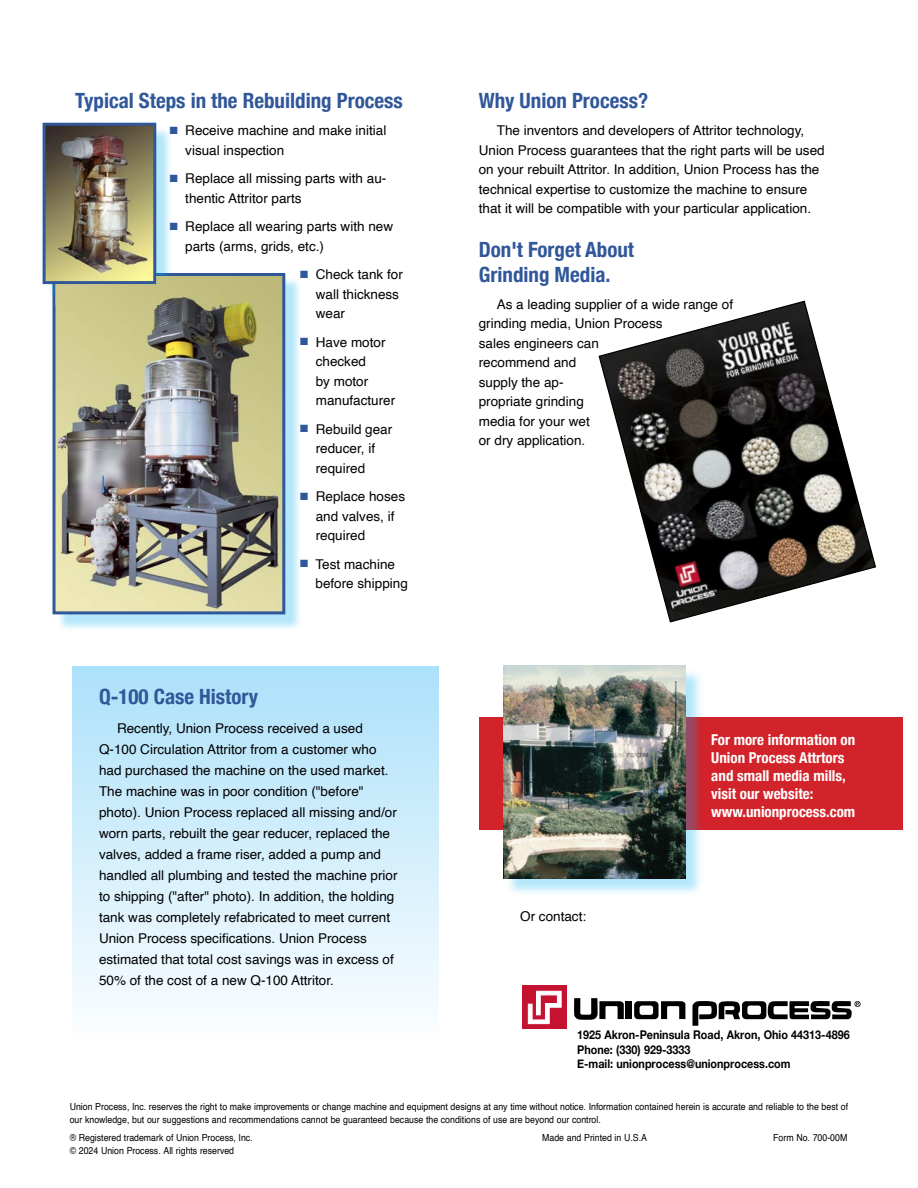
<style>
.page{position:relative;width:918px;height:1188px;background:#fff}
.page>*{position:absolute;margin:0;border:0;box-sizing:border-box;transform-origin:0 0}
.t1{font:700 condensed 21px/25.2px "Helvetica Neue";color:#305799}
.t2{font:700 condensed 15px/18px "Helvetica Neue";color:#fff}
.t3{font:13.5px/19.5px "Helvetica";color:#000}
.t4{font:700 12px/14.4px "Helvetica Neue";color:#000;scale:.9 1}
.t5{font:9.75px/12.8px "Helvetica";color:#000;scale:.9 1}
.s1{color:#305799}
</style>
<div class="page">
<div style="left:57px;top:277px;width:245px;height:354px;background:#00aeef;opacity:.3"></div>
<img style="left:56px;top:277px;width:225px;height:333px">
<div style="left:52px;top:273px;width:233px;height:341px;border:3px solid #305799"></div>
<div style="left:47px;top:127px;width:126px;height:174px;background:#00aeef;opacity:.3"></div>
<img style="left:47px;top:127px;width:105px;height:153px">
<div style="left:43px;top:123px;width:113px;height:161px;border:3px solid #305799"></div>
<img style="left:56px;top:276px;width:126px;height:29px">
<svg style="left:598px;top:300px;width:278px;height:323px"></svg>
<div style="left:72px;top:666px;width:366px;height:376px;background:linear-gradient(to bottom,#ace1fa,#fcfdff)"></div>
<svg style="left:574px;top:998px;width:50px;height:22px"></svg>
<div style="left:522px;top:986px;width:45px;height:43px;background:#c41230"></div>
<svg style="left:528px;top:991px;width:34px;height:33px"></svg>
<div style="left:626px;top:1001px;width:6px;height:18px;background:#000"></div>
<svg style="left:634px;top:1001px;width:51px;height:18px"></svg>
<svg style="left:692px;top:1001px;width:169px;height:25px"></svg>
<div style="left:479px;top:717px;width:424px;height:113px;background:#d2232a"></div>
<div style="left:505px;top:668px;width:200px;height:230px;background:#00aeef;opacity:.3"></div>
<img style="left:503px;top:666px;width:183px;height:213px">
<h1 class="t1" style="left:75px;top:87px;width:329px">Typical Steps in the Rebuilding Process</h1>
<p class="t3" style="left:185px;top:121px;width:203px;text-indent:-15px"><span class="s1">■</span> Receive machine and make initial visual inspection</p>
<p class="t3" style="left:185px;top:169px;width:203px;text-indent:-15px"><span class="s1">■</span> Replace all missing parts with au&shy;thentic Attritor parts</p>
<p class="t3" style="left:185px;top:217px;width:209px;text-indent:-15px"><span class="s1">■</span> Replace all wearing parts with new parts (arms, grids, etc.)</p>
<p class="t3" style="left:316px;top:265px;width:89px;text-indent:-15px"><span class="s1">■</span> Check tank for wall thickness wear</p>
<p class="t3" style="left:316px;top:333px;width:81px;text-indent:-15px"><span class="s1">■</span> Have motor checked<br>by motor manufacturer</p>
<p class="t3" style="left:316px;top:420px;width:78px;text-indent:-15px"><span class="s1">■</span> Rebuild gear reducer, if required</p>
<p class="t3" style="left:316px;top:487px;width:91px;text-indent:-15px"><span class="s1">■</span> Replace hoses and valves, if required</p>
<p class="t3" style="left:316px;top:555px;width:94px;text-indent:-15px"><span class="s1">■</span> Test machine before shipping</p>
<h1 class="t1" style="left:99px;top:683px;width:161px">Q-100 Case History</h1>
<p class="t3" style="left:99px;top:718px;width:300px;line-height:21px;text-indent:18px">Recently, Union Process received a used Q-100 Circulation Attritor from a customer who had purchased the machine on the used market.<br>The machine was in poor condition ("before" photo). Union Process replaced all missing and/or worn parts, rebuilt the gear reducer, replaced the valves, added a frame riser, added a pump and handled all plumbing and tested the machine prior to shipping ("after" photo). In addition, the holding tank was completely refabricated to meet current Union Process specifications. Union Process estimated that total cost savings was in excess of 50% of the cost of a new Q-100 Attritor.</p>
<h1 class="t1" style="left:479px;top:87px;width:171px">Why Union Process?</h1>
<p class="t3" style="left:479px;top:121px;width:347px;text-indent:18px">The inventors and developers of Attritor technology, Union Process guarantees that the right parts will be used on your rebuilt Attritor. In addition, Union Process has the technical expertise to customize the machine to ensure that it will be compatible with your particular application.</p>
<h1 class="t1" style="left:479px;top:235px;width:157px">Don't Forget About<br>Grinding Media.</h1>
<p class="t3" style="left:479px;top:295px;width:256px;text-indent:18px">As a leading supplier of a wide range of grinding media, Union Process<br>sales engineers can<br>recommend and<br>supply the ap-<br>propriate grinding<br>media for your wet<br>or dry application.</p>
<p class="t3" style="left:520px;top:907px;width:68px">Or contact:</p>
<p class="t2" style="left:711px;top:729px;width:146px">For more information on<br>Union Process Attrtors and small media mills, visit our website: www.unionprocess.com</p>
<p class="t4" style="left:577px;top:1028px;width:304px">1925 Akron-Peninsula Road, Akron, Ohio 44313-4896<br>Phone: (330) 929-3333<br>E-mail: unionprocess@unionprocess.com</p>
<p class="t5" style="left:70px;top:1100px;width:866px">Union Process, Inc. reserves the right to make improvements or change machine and equipment designs at any time without notice. Information contained herein is accurate and reliable to the best of our knowledge, but our suggestions and recommendations cannot be guaranteed because the conditions of use are beyond our control.</p>
<p class="t5" style="left:70px;top:1132px;width:205px">® Registered trademark of Union Process, Inc.</p>
<p class="t5" style="left:542px;top:1132px;width:118px">Made and Printed in U.S.A</p>
<p class="t5" style="left:773px;top:1132px;width:84px">Form No. 700-00M</p>
<p class="t5" style="left:70px;top:1145px;width:184px">© 2024 Union Process. All rights reserved</p>
</div>
